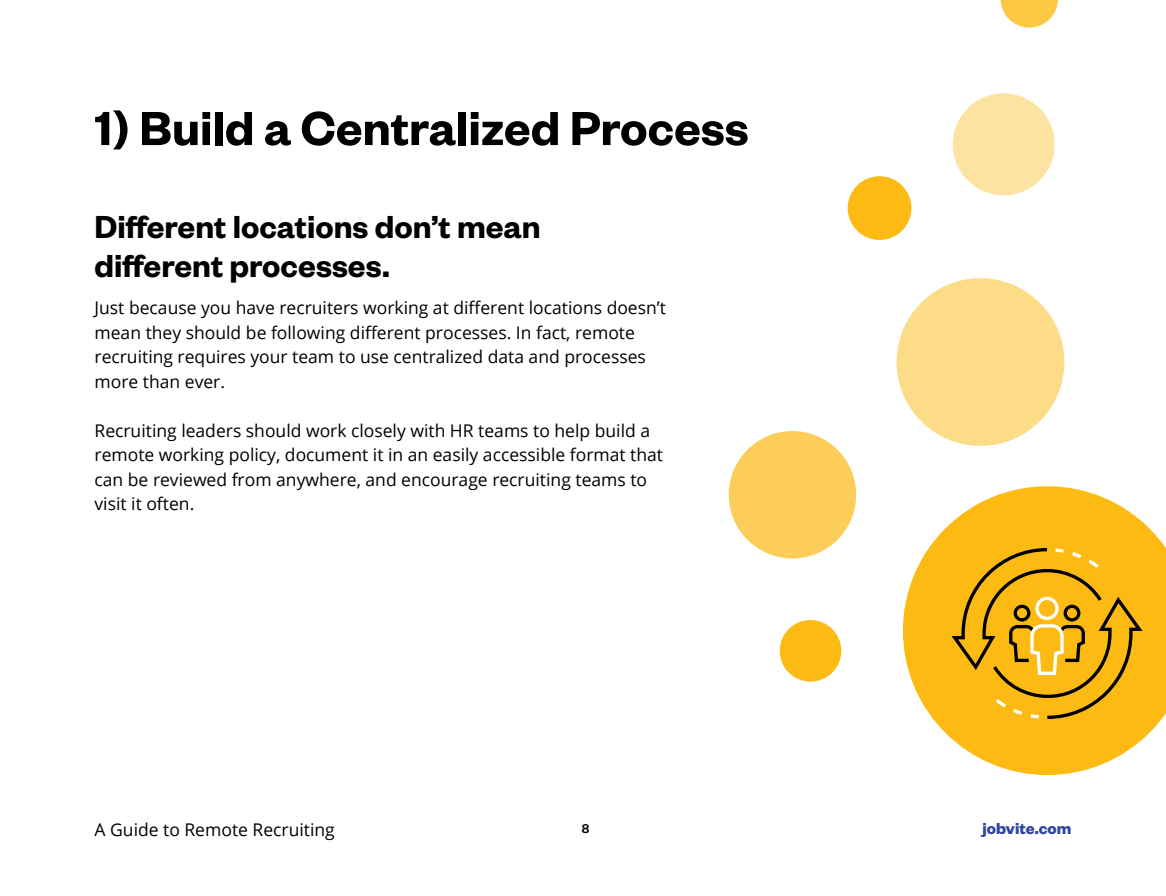
<style>
.page{position:relative;width:1166px;height:896px;background:#fff}
.page>*{position:absolute;margin:0;border:0;box-sizing:border-box;transform-origin:0 0}
.t1{font:600 52.5px "Founders Grotesk";color:#000}
.t2{font:600 35px/38.5px "Founders Grotesk";color:#000}
.t3{font:17.5px/24.5px "Open Sans";color:#000}
.t4{font:700 17.5px "Founders Grotesk";color:#31479e}
.t5{font:500 14px "Founders Grotesk";color:#000}
</style>
<div class="page">
<svg style="left:903px;top:486px;width:263px;height:289px;fill:#fcba12"></svg>
<div style="left:896px;top:278px;width:168px;height:168px;background:#fddc88;border-radius:50%"></div>
<div style="left:952px;top:93px;width:102px;height:102px;background:#fde3a1;border-radius:50%"></div>
<div style="left:847px;top:176px;width:64px;height:64px;background:#fcba12;border-radius:50%"></div>
<svg style="left:1000px;top:0;width:58px;height:28px"></svg>
<div style="left:779px;top:620px;width:62px;height:62px;background:#fcba12;border-radius:50%"></div>
<div style="left:728px;top:431px;width:128px;height:127px;background:#fcce59;border-radius:50%"></div>
<svg style="left:951px;top:548px;width:191px;height:171px;background:#e2a916"></svg>
<h1 class="t1" style="left:94px;top:95px;width:655px">1) Build a Centralized Process</h1>
<h2 class="t2" style="left:94px;top:206px;width:447px">Different locations don’t mean different processes.</h2>
<p class="t3" style="left:94px;top:295px;width:573px">Just because you have recruiters working at different locations doesn’t mean they should be following different processes. In fact, remote recruiting requires your team to use centralized data and processes more than ever.</p>
<p class="t3" style="left:94px;top:418px;width:570px">Recruiting leaders should work closely with HR teams to help build a remote working policy, document it in an easily accessible format that can be reviewed from anywhere, and encourage recruiting teams to visit it often.</p>
<p class="t3" style="left:94px;top:817px;width:242px">A Guide to Remote Recruiting</p>
<p class="t5" style="left:581px;top:820px;width:9px">8</p>
<p class="t4" style="left:982px;top:817px;width:90px">jobvite.com</p>
</div>
